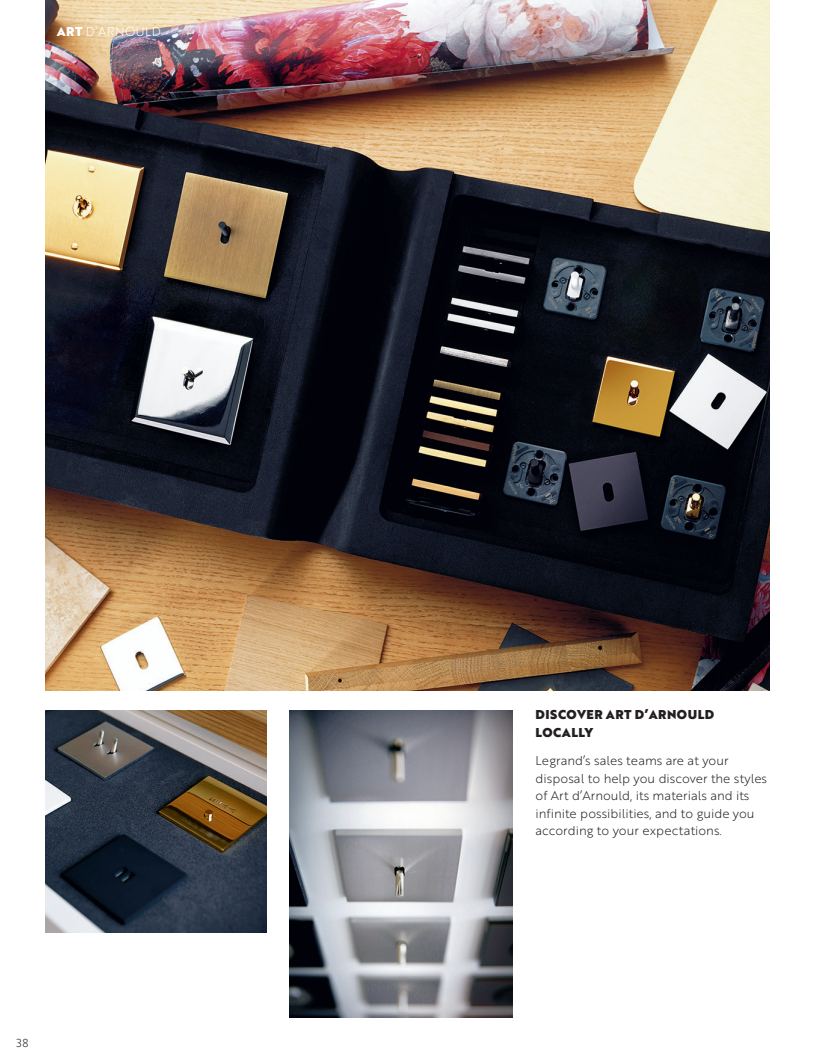
<style>
.page{position:relative;width:815px;height:1063px;background:#fff}
.page>*{position:absolute;margin:0;border:0;box-sizing:border-box;transform-origin:0 0}
.t1{font:12.5px/17.5px "Brother 1816 Light";color:#231f20}
.t2{font:12.5px/17.5px "Brother 1816 Black";letter-spacing:.04em;color:#231f20}
.t3{font:12.5px "Brother 1816 Light";letter-spacing:.04em;color:#fff}
.t4{font:11.25px "Brother 1816 Light";color:#231f20}
.s1{font-family:"Brother 1816 Black"}
</style>
<div class="page">
<img style="left:45px;top:0;width:725px;height:691px">
<img style="left:290px;top:710px;width:222px;height:308px">
<img style="left:45px;top:710px;width:222px;height:222px">
<p class="t3" style="left:57px;top:22px;width:106px"><span class="s1">ART</span> D’ARNOULD</p>
<p class="t4" style="left:17px;top:1035px;width:13px">38</p>
<p class="t2" style="left:536px;top:706px;width:180px">DISCOVER ART D’ARNOULD<br>LOCALLY</p>
<p class="t1" style="left:536px;top:751px;width:233px">Legrand’s sales teams are at your disposal to help you discover the styles of Art d’Arnould, its materials and its infinite possibilities, and to guide you according to your expectations.</p>
</div>
